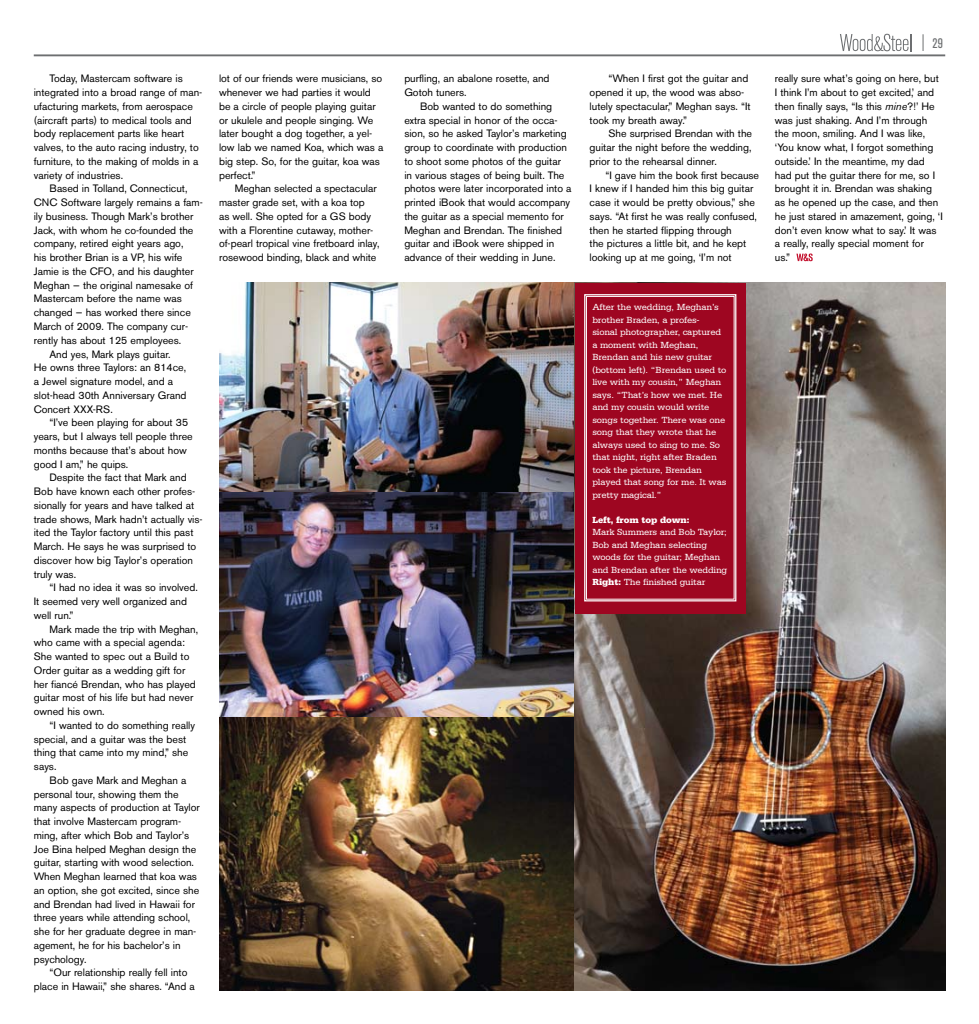
<style>
.page{position:relative;width:979px;height:1024px;background:#fff}
.page>*{position:absolute;margin:0;border:0;box-sizing:border-box;transform-origin:0 0}
.t1{font:condensed 13.75px "Akzidenz Grotesk BE";color:#6d6f71}
.t2{font:10.62px/13.8px "Akzidenz Grotesk BE";color:#000}
.t3{font:9.38px/12.5px "Serifa";letter-spacing:-.02em;color:#fff}
.t4{font:900 9.38px "Serifa";letter-spacing:-.01em;color:#fff}
.s1{font-weight:900}
.s2{font-style:italic}
</style>
<div class="page">
<hr style="left:34px;top:54px;width:911px;height:2px;background:#6d6f71">
<svg style="left:840px;top:34px;width:71px;height:17px"></svg>
<svg style="left:923px;top:34px;width:1px;height:17px"></svg>
<svg style="left:796px;top:253px;width:16px;height:8px"></svg>
<img style="left:219px;top:283px;width:726px;height:707px">
<img style="left:219px;top:716px;width:355px;height:274px">
<div style="left:575px;top:283px;width:170px;height:330px;background:#9e0621"></div>
<svg style="left:584px;top:294px;width:153px;height:308px"></svg>
<div style="left:586px;top:296px;width:148px;height:303px;border:1px solid #fff"></div>
<p class="t2" style="left:34px;top:72px;width:170px;text-indent:16px">Today, Mastercam software is integrated into a broad range of man&shy;ufacturing markets, from aerospace (aircraft parts) to medical tools and body replacement parts like heart valves, to the auto racing industry, to furniture, to the making of molds in a variety of industries.</p>
<p class="t2" style="left:49px;top:182px;width:139px">Based in Tolland, Connecticut,</p>
<p class="t2" style="left:34px;top:196px;width:170px">CNC Software largely remains a fam-</p>
<p class="t2" style="left:34px;top:209px;width:161px">ily business. Though Mark’s brother</p>
<p class="t2" style="left:34px;top:223px;width:161px">Jack, with whom he co-founded the</p>
<p class="t2" style="left:34px;top:237px;width:151px">company, retired eight years ago,</p>
<p class="t2" style="left:34px;top:251px;width:150px">his brother Brian is a VP, his wife</p>
<p class="t2" style="left:34px;top:264px;width:161px">Jamie is the CFO, and his daughter</p>
<p class="t2" style="left:34px;top:278px;width:161px">Meghan — the original namesake of</p>
<p class="t2" style="left:34px;top:292px;width:150px">Mastercam before the name was</p>
<p class="t2" style="left:34px;top:306px;width:159px">changed — has worked there since</p>
<p class="t2" style="left:34px;top:319px;width:156px">March of 2009. The company cur-</p>
<p class="t2" style="left:34px;top:333px;width:149px">rently has about 125 employees.</p>
<p class="t2" style="left:49px;top:347px;width:123px">And yes, Mark plays guitar.</p>
<p class="t2" style="left:34px;top:361px;width:154px">He owns three Taylors: an 814ce,</p>
<p class="t2" style="left:34px;top:374px;width:141px">a Jewel signature model, and a</p>
<p class="t2" style="left:34px;top:388px;width:154px">slot-head 30th Anniversary Grand</p>
<p class="t2" style="left:34px;top:402px;width:81px">Concert XXX-RS.</p>
<p class="t2" style="left:49px;top:416px;width:140px">“I’ve been playing for about 35</p>
<p class="t2" style="left:34px;top:429px;width:161px">years, but I always tell people three</p>
<p class="t2" style="left:34px;top:443px;width:155px">months because that’s about how</p>
<p class="t2" style="left:34px;top:457px;width:96px">good I am,” he quips.</p>
<p class="t2" style="left:49px;top:471px;width:139px">Despite the fact that Mark and</p>
<p class="t2" style="left:34px;top:484px;width:163px">Bob have known each other profes-</p>
<p class="t2" style="left:34px;top:498px;width:162px">sionally for years and have talked at</p>
<p class="t2" style="left:34px;top:512px;width:170px">trade shows, Mark hadn’t actually vis-</p>
<p class="t2" style="left:34px;top:526px;width:161px">ited the Taylor factory until this past</p>
<p class="t2" style="left:34px;top:539px;width:164px">March. He says he was surprised to</p>
<p class="t2" style="left:34px;top:553px;width:161px">discover how big Taylor’s operation</p>
<p class="t2" style="left:34px;top:567px;width:44px">truly was.</p>
<p class="t2" style="left:49px;top:581px;width:150px">“I had no idea it was so involved.</p>
<p class="t2" style="left:34px;top:594px;width:155px">It seemed very well organized and</p>
<p class="t2" style="left:34px;top:608px;width:41px">well run.”</p>
<p class="t2" style="left:49px;top:622px;width:150px">Mark made the trip with Meghan,</p>
<p class="t2" style="left:34px;top:636px;width:153px">who came with a special agenda:</p>
<p class="t2" style="left:34px;top:649px;width:157px">She wanted to spec out a Build to</p>
<p class="t2" style="left:34px;top:663px;width:153px">Order guitar as a wedding gift for</p>
<p class="t2" style="left:34px;top:677px;width:164px">her fiancé Brendan, who has played</p>
<p class="t2" style="left:34px;top:691px;width:161px">guitar most of his life but had never</p>
<p class="t2" style="left:34px;top:704px;width:72px">owned his own.</p>
<p class="t2" style="left:49px;top:718px;width:147px">“I wanted to do something really</p>
<p class="t2" style="left:34px;top:732px;width:154px">special, and a guitar was the best</p>
<p class="t2" style="left:34px;top:746px;width:156px">thing that came into my mind,” she</p>
<p class="t2" style="left:34px;top:759px;width:24px">says.</p>
<p class="t2" style="left:49px;top:773px;width:138px">Bob gave Mark and Meghan a</p>
<p class="t2" style="left:34px;top:787px;width:146px">personal tour, showing them the</p>
<p class="t2" style="left:34px;top:801px;width:168px">many aspects of production at Taylor</p>
<p class="t2" style="left:34px;top:814px;width:149px">that involve Mastercam program-</p>
<p class="t2" style="left:34px;top:828px;width:157px">ming, after which Bob and Taylor’s</p>
<p class="t2" style="left:34px;top:842px;width:164px">Joe Bina helped Meghan design the</p>
<p class="t2" style="left:34px;top:856px;width:162px">guitar, starting with wood selection.</p>
<p class="t2" style="left:34px;top:869px;width:165px">When Meghan learned that koa was</p>
<p class="t2" style="left:34px;top:883px;width:167px">an option, she got excited, since she</p>
<p class="t2" style="left:34px;top:897px;width:163px">and Brendan had lived in Hawaii for</p>
<p class="t2" style="left:34px;top:911px;width:158px">three years while attending school,</p>
<p class="t2" style="left:34px;top:924px;width:164px">she for her graduate degree in man-</p>
<p class="t2" style="left:34px;top:938px;width:148px">agement, he for his bachelor’s in</p>
<p class="t2" style="left:34px;top:952px;width:54px">psychology.</p>
<p class="t2" style="left:49px;top:966px;width:139px">“Our relationship really fell into</p>
<p class="t2" style="left:34px;top:979px;width:163px">place in Hawaii,” she shares. “And a</p>
<p class="t2" style="left:219px;top:72px;width:166px">lot of our friends were musicians, so whenever we had parties it would be a circle of people playing guitar or ukulele and people singing. We later bought a dog together, a yel&shy;low lab we named Koa, which was a big step. So, for the guitar, koa was perfect.”</p>
<p class="t2" style="left:219px;top:182px;width:162px;text-indent:16px">Meghan selected a spectacular master grade set, with a koa top<br>as well. She opted for a GS body with a Florentine cutaway, mother&shy;of-pearl tropical vine fretboard inlay, rosewood binding, black and white</p>
<p class="t2" style="left:404px;top:72px;width:147px">purfling, an abalone rosette, and<br>Gotoh tuners.</p>
<p class="t2" style="left:404px;top:99px;width:169px;text-indent:16px">Bob wanted to do something extra special in honor of the occa&shy;sion, so he asked Taylor’s marketing group to coordinate with production to shoot some photos of the guitar<br>in various stages of being built. The photos were later incorporated into a printed iBook that would accompany the guitar as a special memento for Meghan and Brendan. The finished guitar and iBook were shipped in advance of their wedding in June.</p>
<p class="t2" style="left:589px;top:72px;width:162px;text-indent:19px">“When I first got the guitar and opened it up, the wood was abso&shy;lutely spectacular,” Meghan says. “It took my breath away.”</p>
<p class="t2" style="left:589px;top:127px;width:164px;text-align:justify;text-indent:19px">She surprised Brendan with the guitar the night before the wedding, prior to the rehearsal dinner.</p>
<p class="t2" style="left:589px;top:168px;width:171px;text-indent:16px">“I gave him the book first because I knew if I handed him this big guitar case it would be pretty obvious,” she says. “At first he was really confused, then he started flipping through<br>the pictures a little bit, and he kept looking up at me going, ‘I’m not</p>
<p class="t3" style="left:592px;top:301px;width:136px">After the wedding, Meghan’s brother Braden, a profes&shy;sional photographer, captured a moment with Meghan,<br>Brendan and his new guitar (bottom left). “Brendan used to live with my cousin,” Meghan says. “That’s how we met. He and my cousin would write songs together. There was one song that they wrote that he always used to sing to me. So that night, right after Braden took the picture, Brendan played that song for me. It was pretty magical.”</p>
<p class="t4" style="left:592px;top:514px;width:98px">Left, from top down:</p>
<p class="t3" style="left:592px;top:526px;width:136px">Mark Summers and Bob Taylor;<br>Bob and Meghan selecting woods for the guitar; Meghan and Brendan after the wedding<br><span class="s1">Right:</span> The finished guitar</p>
<p class="t1" style="left:932px;top:36px;width:12px">29</p>
<p class="t2" style="left:775px;top:72px;width:169px">really sure what’s going on here, but<br>I think I’m about to get excited,’ and then finally says, “Is this <span class="s2">mine</span>?!’ He was just shaking. And I’m through the moon, smiling. And I was like, ‘You know what, I forgot something outside.’ In the meantime, my dad had put the guitar there for me, so I brought it in. Brendan was shaking as he opened up the case, and then he just stared in amazement, going, ‘I don’t even know what to say.’ It was a really, really special moment for<br>us.”</p>
</div>
